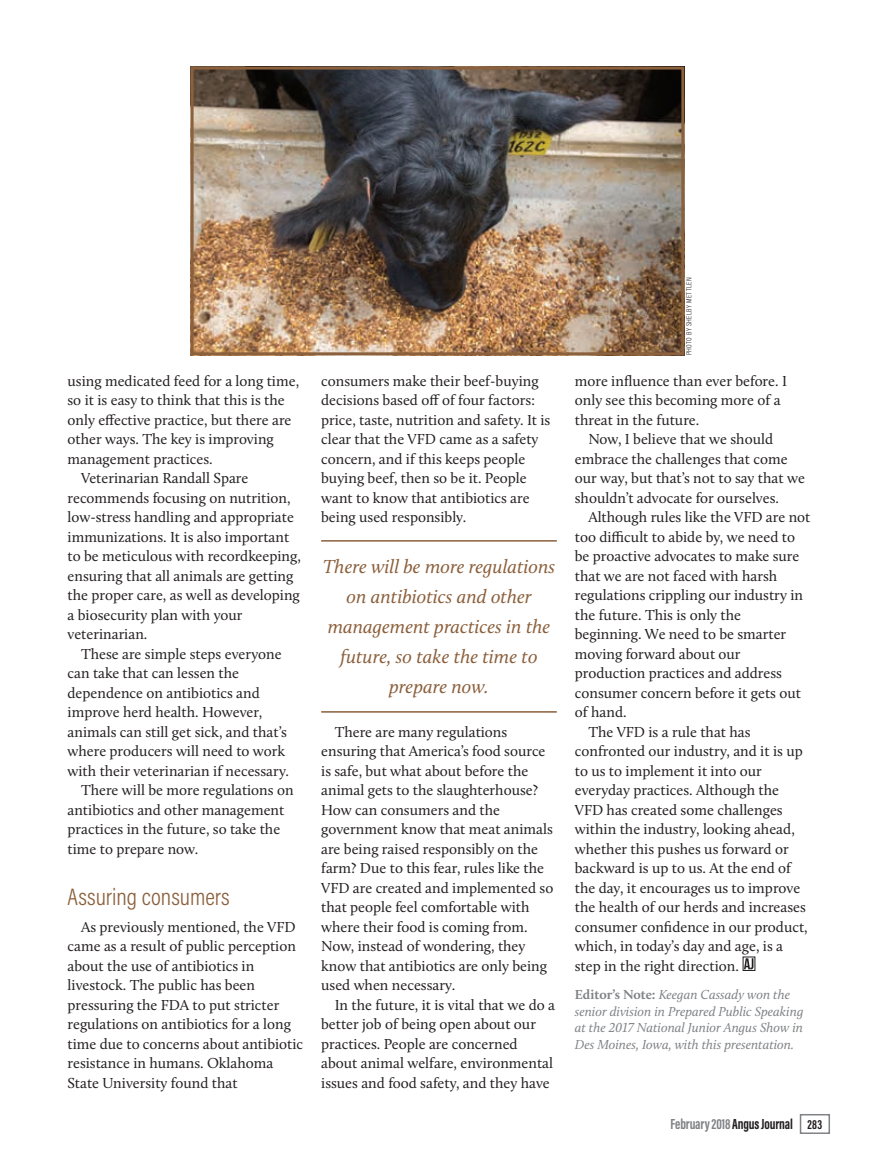
<style>
.page{position:relative;width:878px;height:1168px;background:#fff}
.page>*{position:absolute;margin:0;border:0;box-sizing:border-box;transform-origin:0 0}
.Subhead{font:300 24px "Acumin Pro Cond";color:#8b603c}
.Pull_Quotes_Body{font:italic 19.5px/30px "Calluna";color:#8b603c;text-align:center}
.Body_Text{font:15px/19.5px "Calluna";color:#231f20}
.t1{font:700 15px "Acumin Pro Extra Cond";letter-spacing:-.01em;color:#808285}
.Editor_s_Note{font:italic 13.5px/16.5px "Calluna";color:#808285}
.Photo_Credit{font:300 7.5px "Acumin Pro Cond";letter-spacing:.05em;color:#231f20}
.s1{font-weight:700;font-style:normal}
.s2{color:#231f20}
.s3{font-size:13.5px;color:#231f20}
</style>
<div class="page">
<hr style="left:321px;top:540px;width:235px;height:2px;background:#8b603c">
<hr style="left:321px;top:711px;width:235px;height:1px;background:#8b603c">
<svg style="left:744px;top:958px;width:9px;height:11px"></svg>
<img style="left:194px;top:71px;width:486px;height:280px">
<div style="left:190px;top:67px;width:494px;height:288px;border:3px solid #8b603c"></div>
<div style="left:799px;top:1114px;width:31px;height:20px;border:2px solid #808285"></div>
<p class="Body_Text" style="left:68px;top:371px;width:233px">using medicated feed for a long time, so it is easy to think that this is the only effective practice, but there are other ways. The key is improving management practices.</p>
<p class="Body_Text" style="left:68px;top:468px;width:235px;text-indent:14px">Veterinarian Randall Spare recommends focusing on nutrition, low-stress handling and appropriate immunizations. It is also important to be meticulous with recordkeeping, ensuring that all animals are getting the proper care, as well as developing a biosecurity plan with your veterinarian.</p>
<p class="Body_Text" style="left:68px;top:644px;width:223px;text-indent:14px">These are simple steps everyone can take that can lessen the dependence on antibiotics and improve herd health. However, animals can still get sick, and that’s where producers will need to work with their veterinarian if necessary.</p>
<p class="Body_Text" style="left:68px;top:780px;width:227px;text-indent:14px">There will be more regulations on antibiotics and other management practices in the future, so take the time to prepare now.</p>
<p class="Subhead" style="left:68px;top:881px;width:164px">Assuring consumers</p>
<p class="Body_Text" style="left:68px;top:917px;width:237px;text-indent:14px">As previously mentioned, the VFD came as a result of public perception about the use of antibiotics in livestock. The public has been pressuring the FDA to put stricter regulations on antibiotics for a long time due to concerns about antibiotic resistance in humans. Oklahoma State University found that</p>
<p class="Body_Text" style="left:321px;top:371px;width:231px">consumers make their beef-buying decisions based off of four factors: price, taste, nutrition and safety. It is clear that the VFD came as a safety concern, and if this keeps people buying beef, then so be it. People want to know that antibiotics are being used responsibly.</p>
<p class="Pull_Quotes_Body" style="left:323px;top:551px;width:234px">There will be more regulations on antibiotics and other management practices in the future, so take the time to prepare now.</p>
<p class="Body_Text" style="left:321px;top:722px;width:234px;text-indent:14px">There are many regulations ensuring that America’s food source is safe, but what about before the animal gets to the slaughterhouse?<br>How can consumers and the government know that meat animals are being raised responsibly on the farm? Due to this fear, rules like the<br>VFD are created and implemented so that people feel comfortable with where their food is coming from.<br>Now, instead of wondering, they know that antibiotics are only being used when necessary.</p>
<p class="Body_Text" style="left:321px;top:995px;width:235px;text-indent:14px">In the future, it is vital that we do a better job of being open about our practices. People are concerned about animal welfare, environmental issues and food safety, and they have</p>
<p class="Photo_Credit" style="left:684px;top:355px;width:79px;rotate:-90deg">PHOTO BY SHELBY METTLEN</p>
<p class="Body_Text" style="left:574px;top:371px;width:214px">more influence than ever before. I only see this becoming more of a threat in the future.</p>
<p class="Body_Text" style="left:574px;top:429px;width:231px;text-indent:14px">Now, I believe that we should embrace the challenges that come our way, but that’s not to say that we shouldn’t advocate for ourselves.</p>
<p class="Body_Text" style="left:574px;top:507px;width:237px;text-indent:14px">Although rules like the VFD are not too difficult to abide by, we need to be proactive advocates to make sure that we are not faced with harsh regulations crippling our industry in the future. This is only the beginning. We need to be smarter moving forward about our production practices and address consumer concern before it gets out of hand.</p>
<p class="Body_Text" style="left:574px;top:722px;width:234px;text-indent:14px">The VFD is a rule that has confronted our industry, and it is up to us to implement it into our everyday practices. Although the<br>VFD has created some challenges within the industry, looking ahead, whether this pushes us forward or backward is up to us. At the end of the day, it encourages us to improve the health of our herds and increases consumer confidence in our product, which, in today’s day and age, is a step in the right direction.</p>
<p class="Editor_s_Note" style="left:574px;top:986px;width:230px"><span class="s1">Editor’s Note:</span> Keegan Cassady won the senior division in Prepared Public Speaking at the 2017 National Junior Angus Show in Des Moines, Iowa, with this presentation.</p>
<p class="t1" style="left:670px;top:1115px;width:153px">February 2018 <span class="s2">Angus Journal</span> <span class="s3">283</span></p>
</div>
